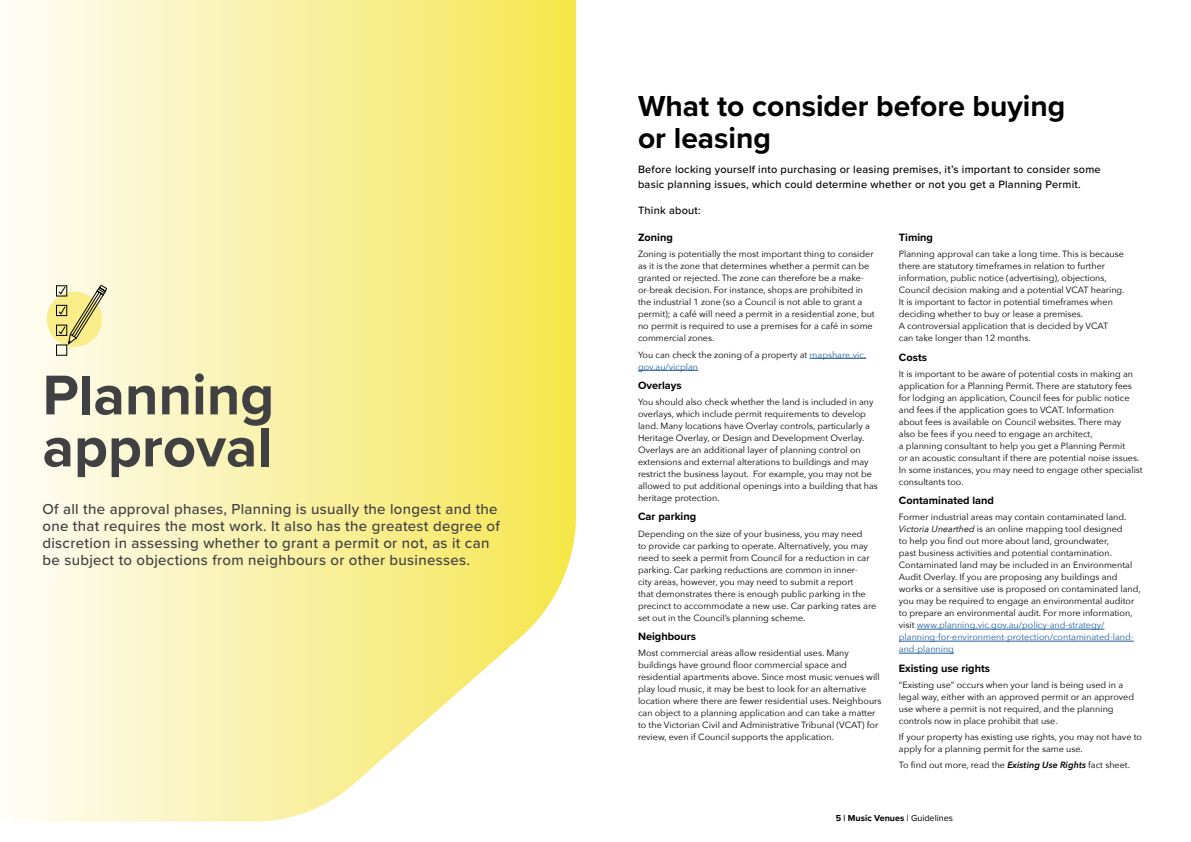
<style>
.page{position:relative;width:1191px;height:842px;background:#fff}
.page>*{position:absolute;margin:0;border:0;box-sizing:border-box;transform-origin:0 0}
.t1{font:700 58px/52px "Proxima Nova";color:#414042}
.t2{font:700 30px/32.2px "Proxima Nova";color:#000}
.t3{font:500 15px/17px "Proxima Nova";letter-spacing:.02em;color:#414042}
.t4{font:500 11px/15px "Proxima Nova";letter-spacing:.02em;color:#000}
.t5{font:700 11px "Proxima Nova";color:#000}
.t6{font:9px/12px "Avenir Next";color:#000}
.t7{font:700 9px "Proxima Nova";color:#000}
.s1{color:#215e9e}
.s2{font-style:italic}
.s3{font-weight:600;font-style:italic}
.s4{font-weight:600}
.s5{font-weight:400}
</style>
<div class="page">
<svg style="left:16px;top:0;width:560px;height:822px;background:#f9f2ab"></svg>
<hr style="left:809px;top:358px;width:57px;height:1px;background:#215e9e">
<hr style="left:638px;top:370px;width:60px;height:1px;background:#215e9e">
<hr style="left:917px;top:629px;width:187px;height:1px;background:#215e9e">
<hr style="left:899px;top:641px;width:234px;height:1px;background:#215e9e">
<hr style="left:899px;top:653px;width:55px;height:1px;background:#215e9e">
<div style="left:47px;top:292px;width:55px;height:55px;background:#f8ed88;border-radius:50%"></div>
<svg style="left:56px;top:284px;width:52px;height:72px"></svg>
<h1 class="t1" style="left:43px;top:368px;width:233px">Planning approval</h1>
<p class="t3" style="left:43px;top:500px;width:459px">Of all the approval phases, Planning is usually the longest and the one that requires the most work. It also has the greatest degree of discretion in assessing whether to grant a permit or not, as it can be subject to objections from neighbours or other businesses.</p>
<h2 class="t2" style="left:638px;top:89px;width:429px">What to consider before buying or leasing</h2>
<p class="t4" style="left:638px;top:162px;width:464px">Before locking yourself into purchasing or leasing premises, it’s important to consider some basic planning issues, which could determine whether or not you get a Planning Permit.</p>
<p class="t4" style="left:638px;top:203px;width:64px">Think about:</p>
<p class="t5" style="left:638px;top:229px;width:36px">Zoning</p>
<p class="t6" style="left:638px;top:248px;width:238px">Zoning is potentially the most important thing to consider as it is the zone that determines whether a permit can be granted or rejected. The zone can therefore be a make&shy;or-break decision. For instance, shops are prohibited in the industrial 1 zone (so a Council is not able to grant a permit); a café will need a permit in a residential zone, but no permit is required to use a premises for a café in some commercial zones.</p>
<p class="t6" style="left:638px;top:348px;width:230px">You can check the zoning of a property at <span class="s1">mapshare.vic. gov.au/vicplan</span></p>
<p class="t5" style="left:638px;top:377px;width:45px">Overlays</p>
<p class="t6" style="left:638px;top:396px;width:241px">You should also check whether the land is included in any overlays, which include permit requirements to develop land. Many locations have Overlay controls, particularly a Heritage Overlay, or Design and Development Overlay.<br>Overlays are an additional layer of planning control on extensions and external alterations to buildings and may restrict the business layout. For example, you may not be allowed to put additional openings into a building that has heritage protection.</p>
<p class="t5" style="left:638px;top:509px;width:60px">Car parking</p>
<p class="t6" style="left:638px;top:527px;width:240px">Depending on the size of your business, you may need<br>to provide car parking to operate. Alternatively, you may need to seek a permit from Council for a reduction in car parking. Car parking reductions are common in inner-<br>city areas, however, you may need to submit a report<br>that demonstrates there is enough public parking in the precinct to accommodate a new use. Car parking rates are set out in the Council’s planning scheme.</p>
<p class="t5" style="left:638px;top:628px;width:60px">Neighbours</p>
<p class="t6" style="left:638px;top:647px;width:245px">Most commercial areas allow residential uses. Many buildings have ground floor commercial space and residential apartments above. Since most music venues will play loud music, it may be best to look for an alternative location where there are fewer residential uses. Neighbours can object to a planning application and can take a matter to the Victorian Civil and Administrative Tribunal (VCAT) for review, even if Council supports the application.</p>
<p class="t5" style="left:899px;top:229px;width:36px">Timing</p>
<p class="t6" style="left:899px;top:248px;width:227px">Planning approval can take a long time. This is because there are statutory timeframes in relation to further information, public notice (advertising), objections, Council decision making and a potential VCAT hearing.<br>It is important to factor in potential timeframes when deciding whether to buy or lease a premises.<br>A controversial application that is decided by VCAT can take longer than 12 months.</p>
<p class="t5" style="left:899px;top:349px;width:30px">Costs</p>
<p class="t6" style="left:899px;top:367px;width:245px">It is important to be aware of potential costs in making an application for a Planning Permit. There are statutory fees for lodging an application, Council fees for public notice and fees if the application goes to VCAT. Information<br>about fees is available on Council websites. There may<br>also be fees if you need to engage an architect,<br>a planning consultant to help you get a Planning Permit<br>or an acoustic consultant if there are potential noise issues.<br>In some instances, you may need to engage other specialist consultants too.</p>
<p class="t5" style="left:899px;top:492px;width:97px">Contaminated land</p>
<p class="t6" style="left:899px;top:511px;width:243px">Former industrial areas may contain contaminated land.<br><span class="s2">Victoria Unearthed</span> is an online mapping tool designed<br>to help you find out more about land, groundwater,<br>past business activities and potential contamination.<br>Contaminated land may be included in an Environmental Audit Overlay. If you are proposing any buildings and works or a sensitive use is proposed on contaminated land, you may be required to engage an environmental auditor to prepare an environmental audit. For more information, visit <span class="s1">www.planning.vic.gov.au/policy-and-strategy/ planning-for-environment-protection/contaminated-land&shy;and-planning</span></p>
<p class="t5" style="left:899px;top:660px;width:93px">Existing use rights</p>
<p class="t6" style="left:899px;top:678px;width:237px">“Existing use” occurs when your land is being used in a legal way, either with an approved permit or an approved use where a permit is not required, and the planning controls now in place prohibit that use.</p>
<p class="t6" style="left:899px;top:731px;width:245px">If your property has existing use rights, you may not have to apply for a planning permit for the same use.</p>
<p class="t6" style="left:899px;top:759px;width:233px">To find out more, read the <span class="s3">Existing Use Rights</span> fact sheet.</p>
<p class="t7" style="left:836px;top:811px;width:119px">5 | Music Venues <span class="s4">|</span> <span class="s5">Guidelines</span></p>
</div>
